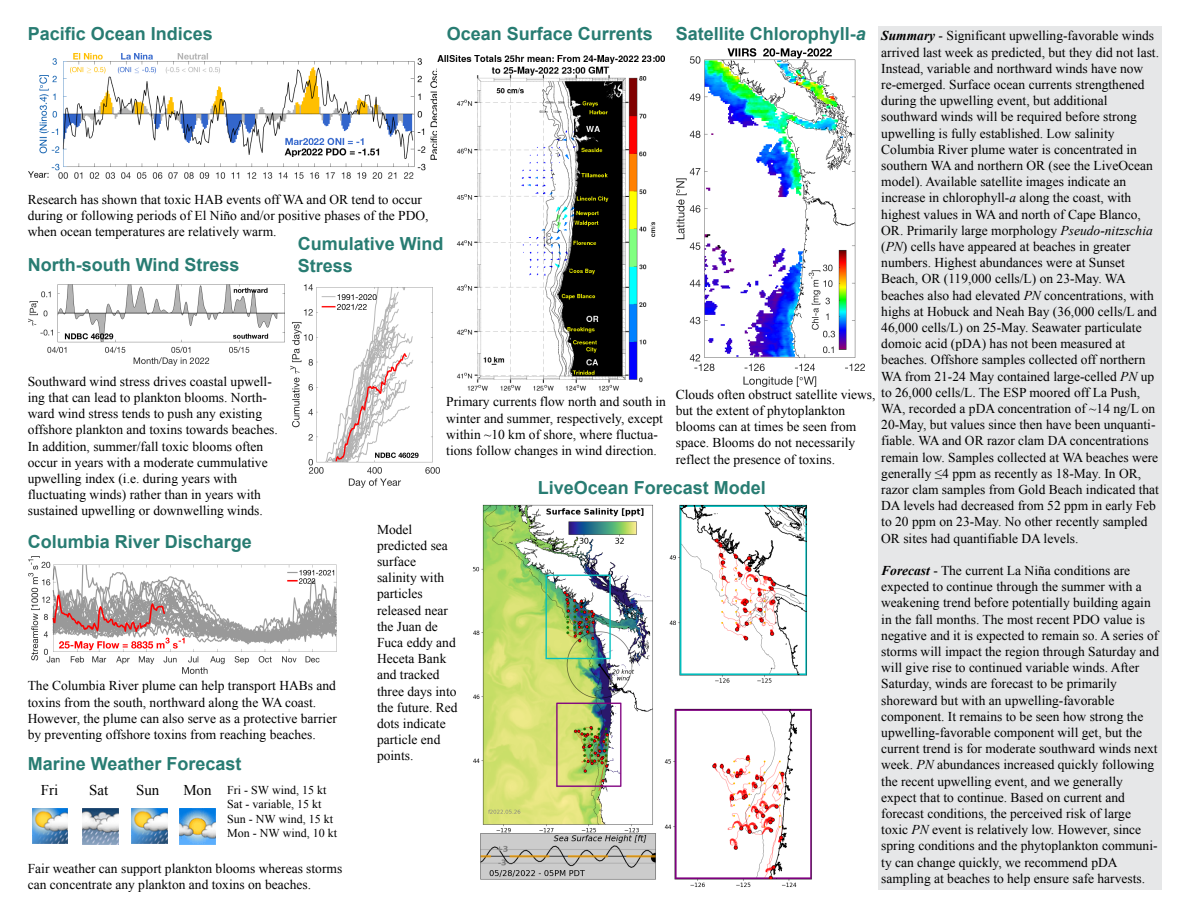
<style>
.page{position:relative;width:1188px;height:918px;background:#fff}
.page>*{position:absolute;margin:0;border:0;box-sizing:border-box;transform-origin:0 0}
.t1{font:700 18px/21.6px "Arial";color:#287c72}
.t2{font:15px "Times New Roman";color:#000}
.t3{font:13.5px/16.2px "Times New Roman";color:#000}
.t4{font:12px/14.4px "Times New Roman";color:#000}
.s1{font-style:italic}
.s2{font-weight:700;font-style:italic}
</style>
<div class="page">
<img style="left:473px;top:504px;width:339px;height:383px">
<img style="left:29px;top:53px;width:409px;height:126px">
<img style="left:291px;top:284px;width:148px;height:204px">
<img style="left:29px;top:285px;width:255px;height:81px">
<img style="left:29px;top:557px;width:307px;height:116px">
<img style="left:438px;top:55px;width:226px;height:336px">
<div style="left:878px;top:26px;width:284px;height:864px;background:#e6e7e8"></div>
<img style="left:676px;top:49px;width:189px;height:337px">
<img style="left:132px;top:808px;width:36px;height:36px">
<img style="left:83px;top:808px;width:36px;height:36px">
<img style="left:180px;top:809px;width:36px;height:35px">
<img style="left:32px;top:808px;width:36px;height:36px">
<h1 class="t1" style="left:28px;top:23px;width:187px">Pacific Ocean Indices</h1>
<h1 class="t1" style="left:447px;top:24px;width:208px">Ocean Surface Currents</h1>
<h1 class="t1" style="left:676px;top:24px;width:192px">Satellite Chlorophyll-<span class="s1">a</span></h1>
<p class="t3" style="left:881px;top:27px;width:279px"><span class="s2">Summary</span> - Significant upwelling-favorable winds arrived last week as predicted, but they did not last.<br>Instead, variable and northward winds have now re-emerged. Surface ocean currents strengthened during the upwelling event, but additional southward winds will be required before strong upwelling is fully established. Low salinity Columbia River plume water is concentrated in southern WA and northern OR (see the LiveOcean model). Available satellite images indicate an increase in chlorophyll-<span class="s1">a</span> along the coast, with highest values in WA and north of Cape Blanco, OR. Primarily large morphology <span class="s1">Pseudo-nitzschia </span>(<span class="s1">PN</span>) cells have appeared at beaches in greater numbers. Highest abundances were at Sunset Beach, OR (119,000 cells/L) on 23-May. WA beaches also had elevated <span class="s1">PN</span> concentrations, with highs at Hobuck and Neah Bay (36,000 cells/L and 46,000 cells/L) on 25-May. Seawater particulate domoic acid (pDA) has not been measured at beaches. Offshore samples collected off northern WA from 21-24 May contained large-celled <span class="s1">PN</span> up to 26,000 cells/L. The ESP moored off La Push, WA, recorded a pDA concentration of ~14 ng/L on 20-May, but values since then have been unquanti&shy;fiable. WA and OR razor clam DA concentrations remain low. Samples collected at WA beaches were generally ≤4 ppm as recently as 18-May. In OR, razor clam samples from Gold Beach indicated that DA levels had decreased from 52 ppm in early Feb to 20 ppm on 23-May. No other recently sampled OR sites had quantifiable DA levels.</p>
<p class="t3" style="left:881px;top:562px;width:279px"><span class="s2">Forecast</span> - The current La Niña conditions are expected to continue through the summer with a weakening trend before potentially building again in the fall months. The most recent PDO value is negative and it is expected to remain so. A series of storms will impact the region through Saturday and will give rise to continued variable winds. After Saturday, winds are forecast to be primarily shoreward but with an upwelling-favorable component. It remains to be seen how strong the upwelling-favorable component will get, but the current trend is for moderate southward winds next week. <span class="s1">PN</span> abundances increased quickly following the recent upwelling event, and we generally expect that to continue. Based on current and forecast conditions, the perceived risk of large toxic <span class="s1">PN</span> event is relatively low. However, since spring conditions and the phytoplankton communi&shy;ty can change quickly, we recommend pDA sampling at beaches to help ensure safe harvests.</p>
<p class="t3" style="left:28px;top:191px;width:402px">Research has shown that toxic HAB events off WA and OR tend to occur during or following periods of El Niño and/or positive phases of the PDO, when ocean temperatures are relatively warm.</p>
<h1 class="t1" style="left:298px;top:233px;width:147px">Cumulative Wind<br>Stress</h1>
<h1 class="t1" style="left:28px;top:254px;width:213px">North-south Wind Stress</h1>
<p class="t3" style="left:28px;top:373px;width:252px">Southward wind stress drives coastal upwell&shy;ing that can lead to plankton blooms. North&shy;ward wind stress tends to push any existing offshore plankton and toxins towards beaches.<br>In addition, summer/fall toxic blooms often occur in years with a moderate cummulative upwelling index (i.e. during years with fluctuating winds) rather than in years with sustained upwelling or downwelling winds.</p>
<p class="t3" style="left:676px;top:386px;width:201px">Clouds often obstruct satellite views, but the extent of phytoplankton blooms can at times be seen from space. Blooms do not necessarily reflect the presence of toxins.</p>
<p class="t3" style="left:446px;top:393px;width:221px">Primary currents flow north and south in winter and summer, respectively, except within ~10 km of shore, where fluctua&shy;tions follow changes in wind direction.</p>
<h1 class="t1" style="left:538px;top:477px;width:230px">LiveOcean Forecast Model</h1>
<p class="t3" style="left:377px;top:521px;width:82px">Model predicted sea surface salinity with particles released near the Juan de<br>Fuca eddy and<br>Heceta Bank and tracked three days into the future. Red dots indicate particle end points.</p>
<h1 class="t1" style="left:28px;top:532px;width:226px">Columbia River Discharge</h1>
<p class="t3" style="left:28px;top:678px;width:311px">The Columbia River plume can help transport HABs and toxins from the south, northward along the WA coast.<br>However, the plume can also serve as a protective barrier by preventing offshore toxins from reaching beaches.</p>
<h1 class="t1" style="left:28px;top:754px;width:215px">Marine Weather Forecast</h1>
<p class="t2" style="left:41px;top:780px;width:19px">Fri</p>
<p class="t2" style="left:89px;top:780px;width:21px">Sat</p>
<p class="t2" style="left:136px;top:780px;width:25px">Sun</p>
<p class="t2" style="left:183px;top:780px;width:30px">Mon</p>
<p class="t4" style="left:227px;top:782px;width:111px">Fri - SW wind, 15 kt<br>Sat - variable, 15 kt<br>Sun - NW wind, 15 kt<br>Mon - NW wind, 10 kt</p>
<p class="t3" style="left:28px;top:860px;width:316px">Fair weather can support plankton blooms whereas storms can concentrate any plankton and toxins on beaches.</p>
</div>
